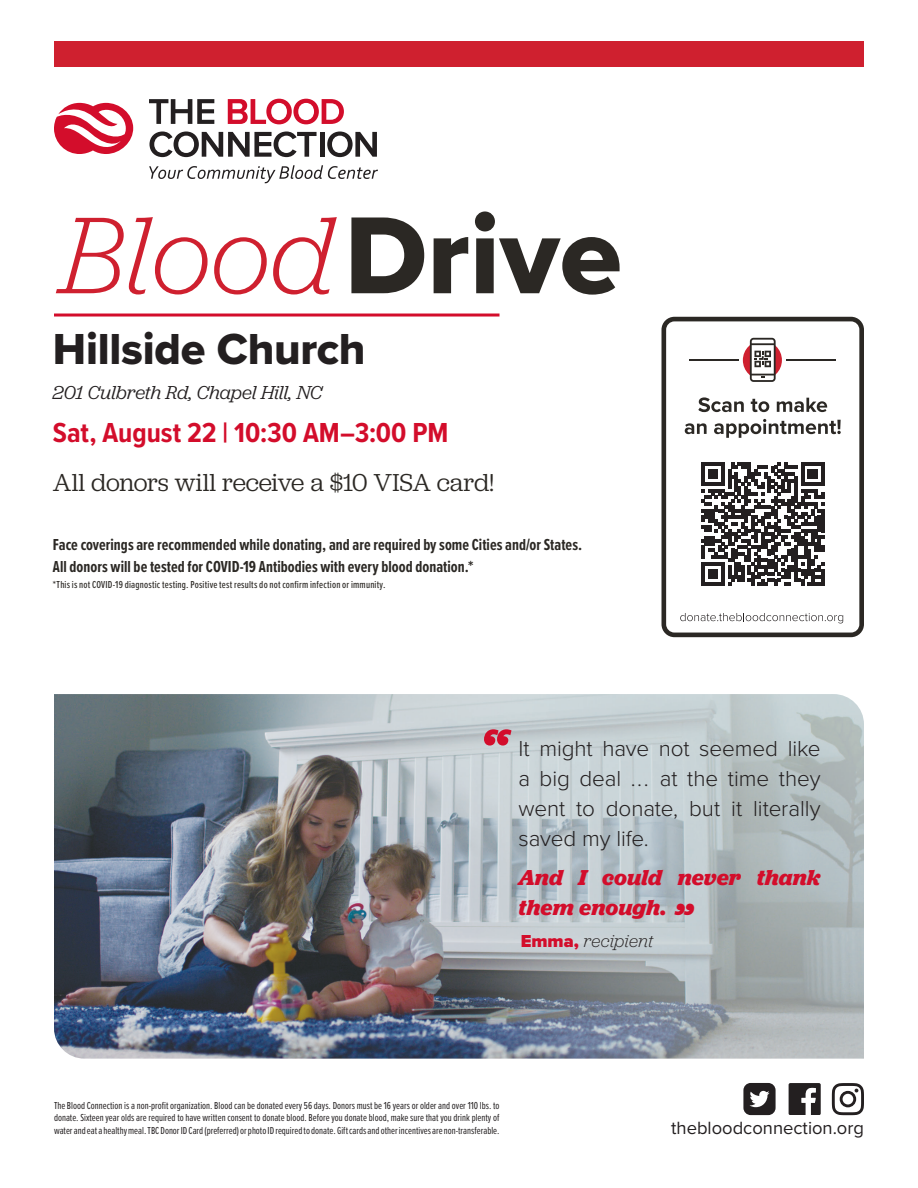
<style>
.page{position:relative;width:918px;height:1188px;background:#fff}
.page>*{position:absolute;margin:0;border:0;box-sizing:border-box;transform-origin:0 0}
.t1{font:italic 700 52.5px "Jubilat";color:#d30d2b}
.t2{font:45px "Proxima Nova Extrabld";letter-spacing:-.005em;color:#231f20}
.t3{font:italic 700 37.5px "Jubilat";color:#d30d2b}
.t4{font:700 28.5px "Proxima Nova Cond";color:#d30d2b}
.t5{font:25.5px "Jubilat";letter-spacing:-.005em;color:#2b2824}
.t6{font:300 22.5px/30px "Proxima Nova";letter-spacing:-.005em;color:#231f20;text-align:justify}
.t7{font:italic 700 22.5px/30px "Jubilat";color:#d30d2b}
.t8{font:italic 19.5px "Jubilat";letter-spacing:-.01em;color:#231f20}
.t9{font:18.3px "Proxima Nova";color:#231f20}
.t10{font:italic 300 18px "Jubilat";letter-spacing:.005em;color:#231f20}
.t11{font:700 16.5px/21.3px "Proxima Nova Ex Cn";letter-spacing:.005em;color:#2b2824}
.t12{font:10.5px/12.6px "Proxima Nova Ex Cn";color:#231f20;text-align:justify}
.t13{font:500 10.5px "Proxima Nova Ex Cn";letter-spacing:.02em;color:#2b2824}
.s1{font-family:"Proxima Nova";font-weight:900;font-style:normal;color:#d30d2b}
</style>
<div class="page">
<svg style="left:149px;top:99px;width:65px;height:25px"></svg>
<svg style="left:228px;top:99px;width:116px;height:25px"></svg>
<svg style="left:150px;top:132px;width:167px;height:25px"></svg>
<hr style="left:320px;top:132px;width:4px;height:25px;background:#231f20">
<svg style="left:327px;top:132px;width:50px;height:25px"></svg>
<svg style="left:149px;top:165px;width:229px;height:18px"></svg>
<svg style="left:54px;top:103px;width:79px;height:51px"></svg>
<hr style="left:54px;top:314px;width:446px;height:3px;background:#d30d2b">
<svg style="left:56px;top:217px;width:152px;height:77px"></svg>
<svg style="left:214px;top:237px;width:53px;height:57px"></svg>
<svg style="left:273px;top:217px;width:64px;height:77px"></svg>
<svg style="left:351px;top:218px;width:73px;height:75px"></svg>
<svg style="left:434px;top:237px;width:34px;height:56px"></svg>
<svg style="left:475px;top:211px;width:145px;height:83px"></svg>
<div style="left:54px;top:41px;width:810px;height:26px;background:#cf202f"></div>
<svg style="left:832px;top:1083px;width:32px;height:32px"></svg>
<div style="left:743px;top:1083px;width:33px;height:32px;background:#231f20;border-radius:7px"></div>
<svg style="left:749px;top:1091px;width:21px;height:16px"></svg>
<svg style="left:789px;top:1083px;width:32px;height:32px"></svg>
<img style="left:54px;top:694px;width:810px;height:365px">
<svg style="left:662px;top:317px;width:202px;height:320px"></svg>
<svg style="left:698px;top:397px;width:46px;height:15px"></svg>
<svg style="left:751px;top:399px;width:18px;height:13px"></svg>
<svg style="left:777px;top:398px;width:50px;height:14px"></svg>
<svg style="left:685px;top:423px;width:22px;height:11px"></svg>
<svg style="left:714px;top:419px;width:127px;height:19px"></svg>
<svg style="left:680px;top:613px;width:163px;height:10px"></svg>
<svg style="left:743px;top:341px;width:39px;height:39px"></svg>
<svg style="left:750px;top:338px;width:26px;height:44px"></svg>
<hr style="left:689px;top:360px;width:50px;height:1px;background:#2b2824">
<hr style="left:787px;top:360px;width:49px;height:1px;background:#2b2824">
<svg style="left:701px;top:462px;width:123px;height:123px"></svg>
<hr style="left:821px;top:569px;width:3px;height:16px;background:#231f20">
<h2 class="t2" style="left:53px;top:315px;width:314px">Hillside Church</h2>
<h3 class="t8" style="left:53px;top:381px;width:271px">201 Culbreth Rd, Chapel Hill, NC</h3>
<h3 class="t4" style="left:53px;top:412px;width:397px">Sat, August 22 | 10:30 AM–3:00 PM</h3>
<h3 class="t5" style="left:53px;top:467px;width:443px">All donors will receive a $10 VISA card!</h3>
<h3 class="t11" style="left:53px;top:534px;width:531px">Face coverings are recommended while donating, and are required by some Cities and/or States.<br>All donors will be tested for COVID-19 Antibodies with every blood donation.*</h3>
<p class="t13" style="left:53px;top:577px;width:334px">*This is not COVID-19 diagnostic testing. Positive test results do not confirm infection or immunity.</p>
<h1 class="t1" style="left:480px;top:713px;width:28px">“</h1>
<h3 class="t6" style="left:518px;top:732px;width:304px">It might have not seemed like a big deal ... at the time they went to donate, but it literally saved my life.</h3>
<h3 class="t7" style="left:518px;top:862px;width:304px">And I could never thank them enough.</h3>
<h3 class="t10" style="left:521px;top:930px;width:134px"><span class="s1">Emma,</span> recipient</h3>
<h3 class="t3" style="left:672px;top:892px;width:21px">”</h3>
<p class="t12" style="left:54px;top:1099px;width:447px">The Blood Connection is a non-profit organization. Blood can be donated every 56 days. Donors must be 16 years or older and over 110 lbs. to donate. Sixteen year olds are required to have written consent to donate blood. Before you donate blood, make sure that you drink plenty of water and eat a healthy meal. TBC Donor ID Card (preferred) or photo ID required to donate. Gift cards and other incentives are non-transferable.</p>
<h3 class="t9" style="left:671px;top:1114px;width:194px">thebloodconnection.org</h3>
</div>
